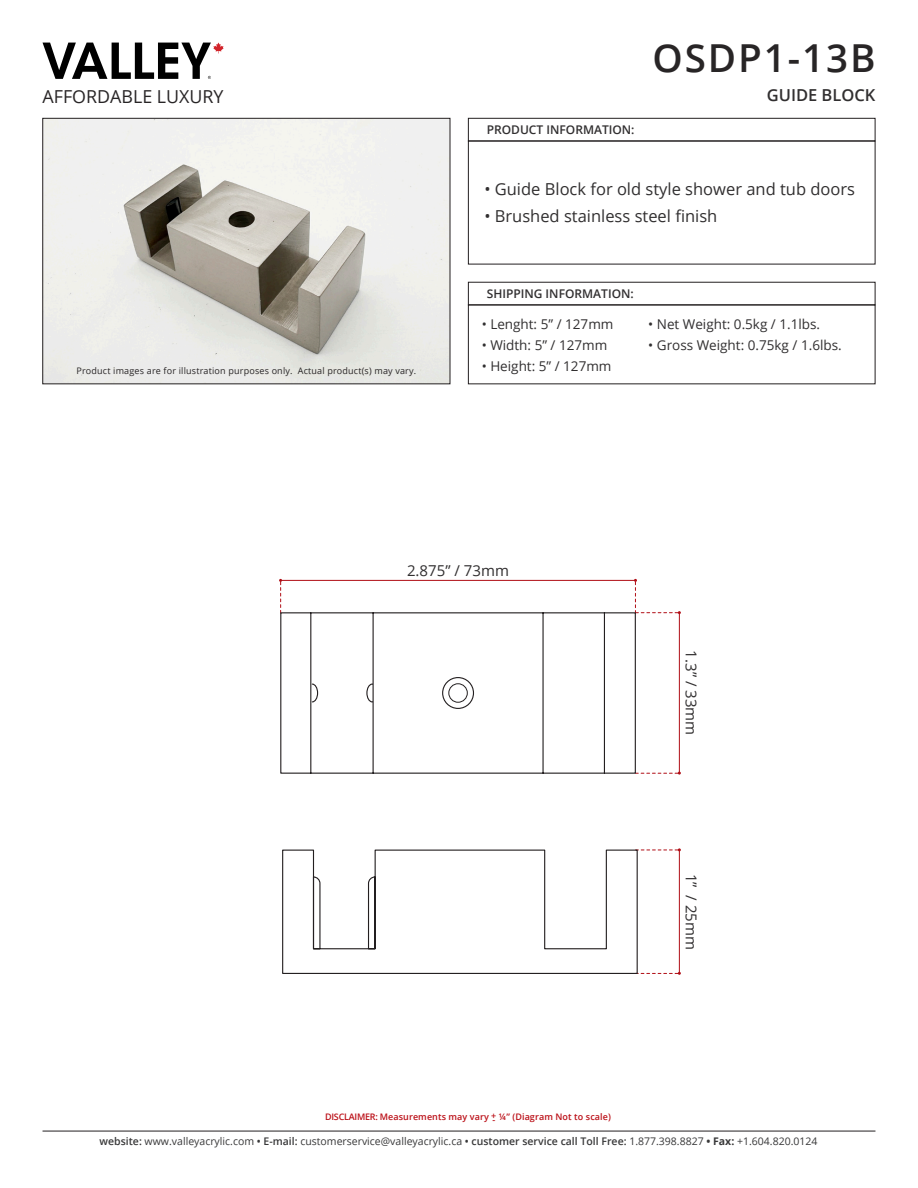
<style>
.page{position:relative;width:918px;height:1188px;background:#fff}
.page>*{position:absolute;margin:0;border:0;box-sizing:border-box;transform-origin:0 0}
.t1{font:600 38.55px "Open Sans";letter-spacing:.05em;color:#282526}
.t2{font:17.85px "Open Sans";color:#282526}
.t3{font:16.5px "Open Sans";color:#312f30}
.t4{font:600 16.5px "Open Sans";color:#312f30}
.t5{font:15px "Open Sans";color:#312f30}
.t6{font:13.5px "Open Sans";color:#312f30}
.t7{font:600 12px "Open Sans";color:#312f30}
.t8{font:10.5px "Open Sans";color:#383839}
.t9{font:9px "Open Sans";letter-spacing:.02em;color:#282526}
.t10{font:600 9px "Open Sans";letter-spacing:.01em;color:#bb1018}
.s1{font-weight:600}
.s2{font-weight:700}
</style>
<div class="page">
<img style="left:44px;top:120px;width:404px;height:262px">
<div style="left:42px;top:118px;width:408px;height:266px;border:1px solid #231f20"></div>
<div style="left:468px;top:141px;width:407px;height:123px;border:1px solid #231f20"></div>
<div style="left:468px;top:118px;width:407px;height:23px;border:1px solid #231f20"></div>
<div style="left:468px;top:282px;width:407px;height:23px;border:1px solid #231f20"></div>
<hr style="left:43px;top:1131px;width:832px;height:1px;background:#231f20">
<svg style="left:43px;top:43px;width:181px;height:36px"></svg>
<hr style="left:281px;top:580px;width:354px;height:1px;background:#b00d15">
<svg style="left:279px;top:579px;width:3px;height:33px"></svg>
<hr style="left:679px;top:613px;width:1px;height:160px;background:#b00d15">
<svg style="left:634px;top:579px;width:47px;height:35px"></svg>
<svg style="left:638px;top:772px;width:43px;height:3px"></svg>
<hr style="left:679px;top:850px;width:1px;height:123px;background:#b00d15">
<svg style="left:638px;top:848px;width:43px;height:3px"></svg>
<svg style="left:638px;top:972px;width:43px;height:3px"></svg>
<svg style="left:280px;top:612px;width:358px;height:362px"></svg>
<div style="left:449px;top:684px;width:19px;height:18px;border:1px solid #231f20;border-radius:50%"></div>
<p class="t2" style="left:43px;top:84px;width:183px">AFFORDABLE LUXURY</p>
<p class="t9" style="left:77px;top:365px;width:341px">Product images are for illustration purposes only. Actual product(s) may vary.</p>
<p class="t7" style="left:487px;top:122px;width:149px">PRODUCT INFORMATION:</p>
<p class="t1" style="left:653px;top:32px;width:225px">OSDP1-13B</p>
<p class="t4" style="left:767px;top:83px;width:110px">GUIDE BLOCK</p>
<p class="t3" style="left:484px;top:178px;width:372px">• Guide Block for old style shower and tub doors</p>
<p class="t3" style="left:484px;top:205px;width:235px">• Brushed stainless steel finish</p>
<p class="t7" style="left:487px;top:286px;width:149px">SHIPPING INFORMATION:</p>
<p class="t6" style="left:482px;top:314px;width:133px">• Lenght: 5” / 127mm</p>
<p class="t6" style="left:482px;top:335px;width:127px">• Width: 5” / 127mm</p>
<p class="t6" style="left:482px;top:356px;width:131px">• Height: 5” / 127mm</p>
<p class="t6" style="left:648px;top:314px;width:173px">• Net Weight: 0.5kg / 1.1lbs.</p>
<p class="t6" style="left:648px;top:335px;width:195px">• Gross Weight: 0.75kg / 1.6lbs.</p>
<p class="t5" style="left:407px;top:561px;width:103px">2.875” / 73mm</p>
<p class="t10" style="left:491px;top:1109px;width:7px">+</p>
<p class="t10" style="left:325px;top:1111px;width:287px">DISCLAIMER: Measurements may vary ¼” (Diagram Not to scale)</p>
<p class="t10" style="left:492px;top:1114px;width:4px">-</p>
<p class="t5" style="left:701px;top:650px;width:86px;rotate:90deg">1.3” / 33mm</p>
<p class="t5" style="left:701px;top:874px;width:78px;rotate:90deg">1” / 25mm</p>
<p class="t8" style="left:100px;top:1134px;width:719px"><span class="s1">website:</span> www.valleyacrylic.com <span class="s1">• E-mail:</span> customerservice@valleyacrylic.ca <span class="s1">• customer service call Toll Free:</span> 1.877.398.8827 <span class="s2">• Fax:</span> +1.604.820.0124</p>
</div>
